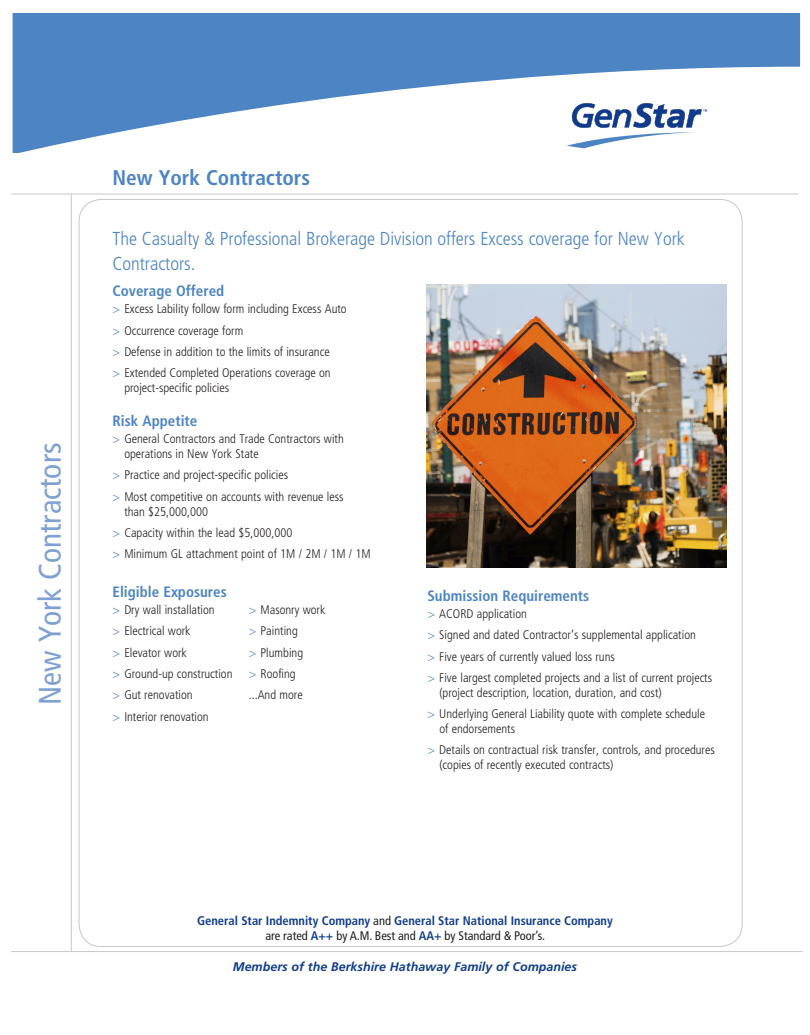
<style>
.page{position:relative;width:810px;height:1035px;background:#fff}
.page>*{position:absolute;margin:0;border:0;box-sizing:border-box;transform-origin:0 0}
.t1{font:condensed 31.25px "Frutiger LT Std";color:#7fa0d3}
.t2{font:700 condensed 21.25px "Frutiger LT Std";color:#4d84c4}
.Intro_Text{font:300 condensed 18.75px/25px "Frutiger LT Std";letter-spacing:-.005em;color:#4d84c4}
.Subhead{font:700 condensed 15px "Frutiger LT Std";color:#4d84c4}
.Bulleted_Text{font:300 condensed 12.5px/15px "Frutiger LT Std";color:#231f20}
.t3{font:700 condensed 12.5px/15px "Frutiger LT Std";color:#103d8c;text-align:center}
.t4{font:italic 700 12.5px "Frutiger LT Std";color:#103d8c}
.s1{color:#4d84c4}
.s2{font-weight:400;color:#231f20}
</style>
<div class="page">
<hr style="left:11px;top:194px;width:788px;height:1px;background:#c7c8ca">
<hr style="left:11px;top:951px;width:791px;height:1px;background:#c7c8ca">
<svg style="left:13px;top:13px;width:787px;height:139px;fill:#4d84c4"></svg>
<hr style="left:71px;top:194px;width:1px;height:758px;background:#c7c8ca">
<img style="left:427px;top:285px;width:300px;height:283px">
<h1 class="t1" style="left:32px;top:705px;width:264px;rotate:-90deg">New York Contractors</h1>
<h2 class="t2" style="left:112px;top:165px;width:199px">New York Contractors</h2>
<p class="Intro_Text" style="left:112px;top:226px;width:574px">The Casualty &amp; Professional Brokerage Division offers Excess coverage for New York<br>Contractors.</p>
<p class="Subhead" style="left:112px;top:282px;width:113px">Coverage Offered</p>
<p class="Bulleted_Text" style="left:112px;top:302px;width:236px"><span class="s1">&gt;</span> Excess Lability follow form including Excess Auto</p>
<p class="Bulleted_Text" style="left:112px;top:323px;width:132px"><span class="s1">&gt;</span> Occurrence coverage form</p>
<p class="Bulleted_Text" style="left:112px;top:344px;width:219px"><span class="s1">&gt;</span> Defense in addition to the limits of insurance</p>
<p class="Bulleted_Text" style="left:124px;top:366px;width:208px;text-indent:-12px"><span class="s1">&gt;</span> Extended Completed Operations coverage on project-specific policies</p>
<p class="Subhead" style="left:112px;top:412px;width:86px">Risk Appetite</p>
<p class="Bulleted_Text" style="left:124px;top:431px;width:221px;text-indent:-12px"><span class="s1">&gt;</span> General Contractors and Trade Contractors with operations in New York State</p>
<p class="Bulleted_Text" style="left:112px;top:468px;width:177px"><span class="s1">&gt;</span> Practice and project-specific policies</p>
<p class="Bulleted_Text" style="left:124px;top:489px;width:221px;text-indent:-12px"><span class="s1">&gt;</span> Most competitive on accounts with revenue less than $25,000,000</p>
<p class="Bulleted_Text" style="left:112px;top:525px;width:181px"><span class="s1">&gt;</span> Capacity within the lead $5,000,000</p>
<p class="Bulleted_Text" style="left:112px;top:547px;width:260px"><span class="s1">&gt;</span> Minimum GL attachment point of 1M / 2M / 1M / 1M</p>
<p class="Subhead" style="left:427px;top:587px;width:163px">Submission Requirements</p>
<p class="Bulleted_Text" style="left:427px;top:606px;width:101px"><span class="s1">&gt;</span> ACORD application</p>
<p class="Bulleted_Text" style="left:427px;top:628px;width:270px"><span class="s1">&gt;</span> Signed and dated Contractor’s supplemental application</p>
<p class="Bulleted_Text" style="left:427px;top:649px;width:189px"><span class="s1">&gt;</span> Five years of currently valued loss runs</p>
<p class="Bulleted_Text" style="left:439px;top:670px;width:274px;text-indent:-12px"><span class="s1">&gt;</span> Five largest completed projects and a list of current projects (project description, location, duration, and cost)</p>
<p class="Bulleted_Text" style="left:439px;top:706px;width:267px;text-indent:-12px"><span class="s1">&gt;</span> Underlying General Liability quote with complete schedule of endorsements</p>
<p class="Bulleted_Text" style="left:439px;top:743px;width:277px;text-indent:-12px"><span class="s1">&gt;</span> Details on contractual risk transfer, controls, and procedures (copies of recently executed contracts)</p>
<p class="Subhead" style="left:112px;top:583px;width:116px">Eligible Exposures</p>
<p class="Bulleted_Text" style="left:112px;top:602px;width:104px"><span class="s1">&gt;</span> Dry wall installation</p>
<p class="Bulleted_Text" style="left:112px;top:624px;width:80px"><span class="s1">&gt;</span> Electrical work</p>
<p class="Bulleted_Text" style="left:112px;top:645px;width:76px"><span class="s1">&gt;</span> Elevator work</p>
<p class="Bulleted_Text" style="left:112px;top:666px;width:122px"><span class="s1">&gt;</span> Ground-up construction</p>
<p class="Bulleted_Text" style="left:112px;top:688px;width:82px"><span class="s1">&gt;</span> Gut renovation</p>
<p class="Bulleted_Text" style="left:112px;top:709px;width:98px"><span class="s1">&gt;</span> Interior renovation</p>
<p class="Bulleted_Text" style="left:249px;top:602px;width:78px"><span class="s1">&gt;</span> Masonry work</p>
<p class="Bulleted_Text" style="left:249px;top:624px;width:51px"><span class="s1">&gt;</span> Painting</p>
<p class="Bulleted_Text" style="left:249px;top:645px;width:56px"><span class="s1">&gt;</span> Plumbing</p>
<p class="Bulleted_Text" style="left:249px;top:666px;width:49px"><span class="s1">&gt;</span> Roofing</p>
<p class="Bulleted_Text" style="left:249px;top:688px;width:56px">...And more</p>
<p class="t3" style="left:197px;top:913px;width:417px">General Star Indemnity Company <span class="s2">and</span> General Star National Insurance Company <span class="s2">are rated</span> A++ <span class="s2">by A.M. Best and</span> AA+ <span class="s2">by Standard &amp; Poor’s.</span></p>
<p class="t4" style="left:233px;top:959px;width:346px">Members of the Berkshire Hathaway Family of Companies</p>
</div>
